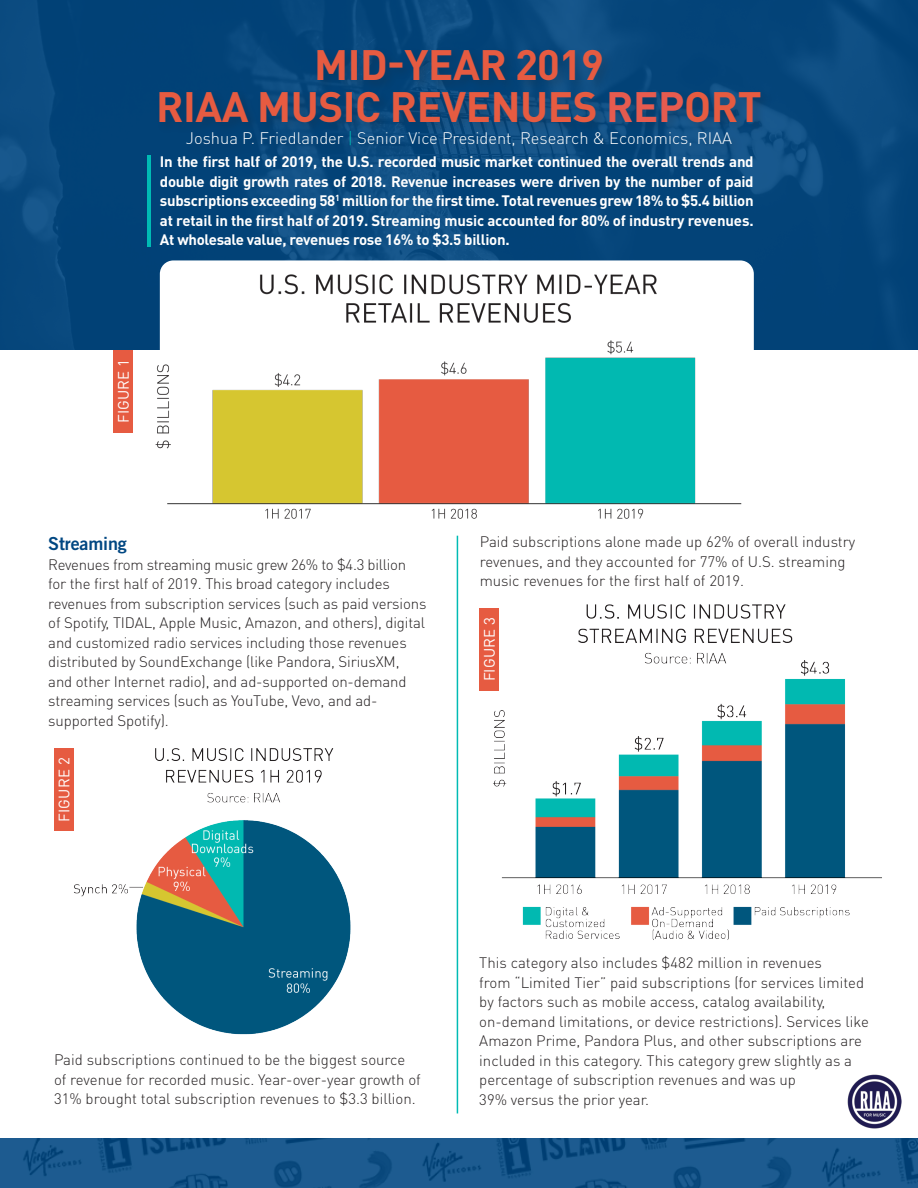
<style>
.page{position:relative;width:918px;height:1188px;background:#fff}
.page>*{position:absolute;margin:0;border:0;box-sizing:border-box;transform-origin:0 0}
.t1{font:700 42px "DINOT";letter-spacing:-.01em;color:#e65b41}
.t2{font:18px "Trade Gothic Bold Two";letter-spacing:-.01em;color:#004782}
.t3{font:300 16.5px "DINOT";color:#fff}
.body{font:300 15px/19.5px "DINOT";letter-spacing:-.005em;color:#231f20}
.t4{font:700 15px/19.5px "DINOT";letter-spacing:-.02em;color:#fff;text-align:justify}
.t5{font:15px "DINOT";letter-spacing:.01em;color:#fff}
.s1{color:#e65b4f}
.s2{color:#00bbb4}
</style>
<div class="page">
<img style="left:0;top:0;width:918px;height:350px">
<div style="left:156px;top:47px;width:617px;height:111px;background:#231f20;opacity:.21"></div>
<hr style="left:147px;top:156px;width:4px;height:91px;background:#00bbb4">
<svg style="left:0;top:1138px;width:918px;height:50px;background:#18578b"></svg>
<hr style="left:457px;top:536px;width:1px;height:577px;background:#00bbb4">
<img style="left:73px;top:748px;width:278px;height:287px">
<img style="left:493px;top:604px;width:389px;height:336px">
<img style="left:145px;top:252px;width:744px;height:267px">
<div style="left:113px;top:350px;width:20px;height:83px;background:#e65b41"></div>
<div style="left:54px;top:748px;width:19px;height:83px;background:#e65b41"></div>
<div style="left:479px;top:608px;width:20px;height:83px;background:#e65b41"></div>
<img style="left:848px;top:1075px;width:54px;height:54px">
<p class="t1" style="left:314px;top:36px;width:291px">MID-YEAR 2019</p>
<p class="t1" style="left:156px;top:78px;width:607px">RIAA MUSIC REVENUES <span class="s1">REP</span>ORT</p>
<p class="t3" style="left:186px;top:127px;width:548px">Joshua P. Friedlander <span class="s2">|</span> Senior Vice President, Research &amp; Economics, RIAA</p>
<p class="t4" style="left:160px;top:151px;width:595px">In the first half of 2019, the U.S. recorded music market continued the overall trends and double digit growth rates of 2018. Revenue increases were driven by the number of paid subscriptions exceeding 58<sup>1</sup> million for the first time. Total revenues grew 18% to $5.4 billion at retail in the first half of 2019. Streaming music accounted for 80% of industry revenues.<br>At wholesale value, revenues rose 16% to $3.5 billion.</p>
<p class="t5" style="left:113px;top:423px;width:66px;rotate:-90deg">FIGURE 1</p>
<p class="t2" style="left:48px;top:533px;width:80px">Streaming</p>
<p class="body" style="left:48px;top:554px;width:380px">Revenues from streaming music grew 26% to $4.3 billion for the first half of 2019. This broad category includes revenues from subscription services (such as paid versions of Spotify, TIDAL, Apple Music, Amazon, and others), digital and customized radio services including those revenues distributed by SoundExchange (like Pandora, SiriusXM, and other Internet radio), and ad-supported on-demand streaming services (such as YouTube, Vevo, and ad&shy;supported Spotify).</p>
<p class="t5" style="left:54px;top:822px;width:66px;rotate:-90deg">FIGURE 2</p>
<p class="body" style="left:480px;top:531px;width:377px">Paid subscriptions alone made up 62% of overall industry revenues, and they accounted for 77% of U.S. streaming music revenues for the first half of 2019.</p>
<p class="t5" style="left:479px;top:681px;width:66px;rotate:-90deg">FIGURE 3</p>
<p class="body" style="left:54px;top:1049px;width:368px">Paid subscriptions continued to be the biggest source of revenue for recorded music. Year-over-year growth of<br>31% brought total subscription revenues to $3.3 billion.</p>
<p class="body" style="left:479px;top:953px;width:391px">This category also includes $482 million in revenues<br>from “Limited Tier” paid subscriptions (for services limited by factors such as mobile access, catalog availability, on-demand limitations, or device restrictions). Services like Amazon Prime, Pandora Plus, and other subscriptions are included in this category. This category grew slightly as a percentage of subscription revenues and was up<br>39% versus the prior year.</p>
</div>
